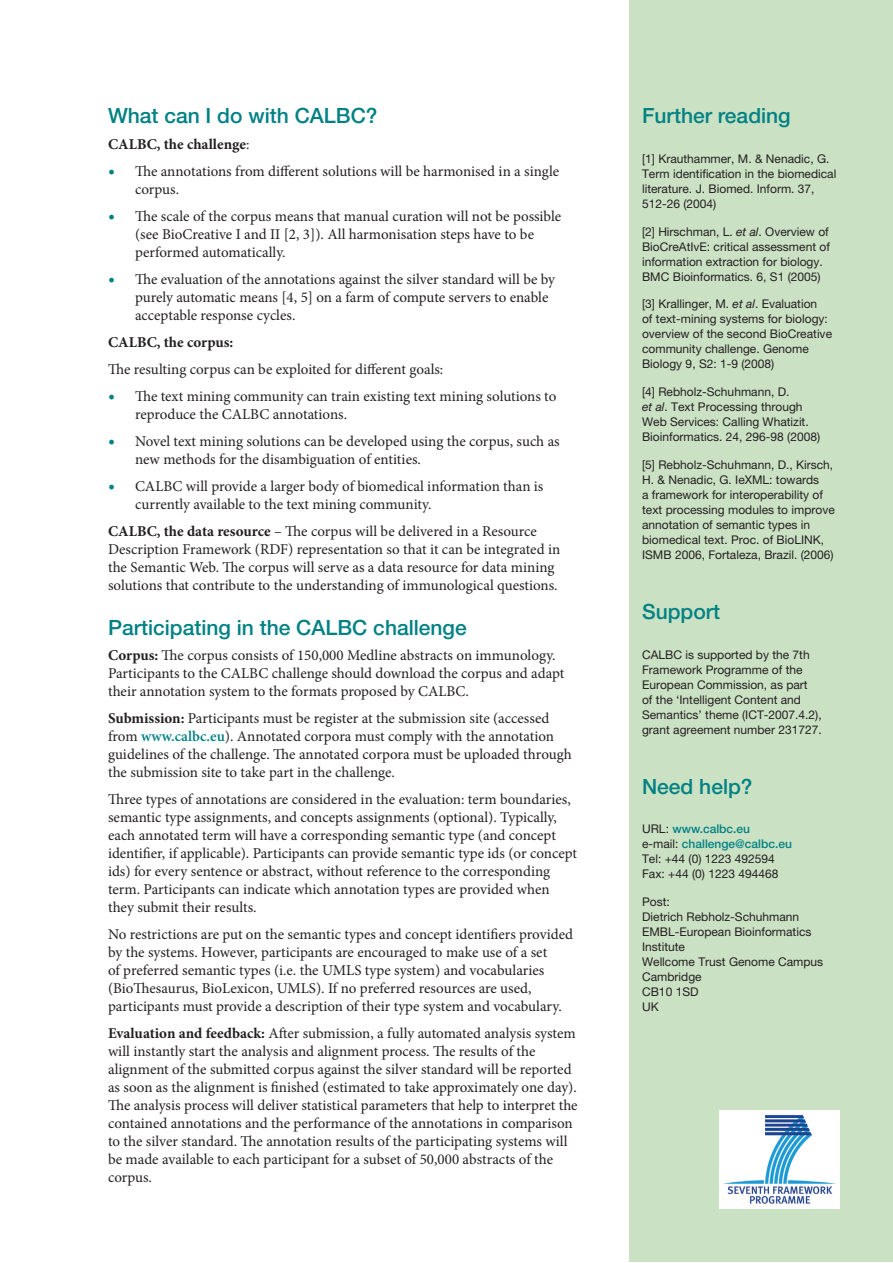
<style>
.page{position:relative;width:893px;height:1263px;background:#fff}
.page>*{position:absolute;margin:0;border:0;box-sizing:border-box;transform-origin:0 0}
.Heading_3{font:500 21px "Helvetica Neue LT Pro";color:#008184}
.box_heading{font:500 21px "Helvetica Neue LT Pro";color:#008184}
.Body_Text{font:15px/18px "Minion Pro";color:#231f20}
.Body_text_bullets{font:15px/18px "Minion Pro";color:#231f20}
.Body_Text-2{font:700 15px "Minion Pro";color:#231f20}
.box_text{font:12px/15px "Helvetica Neue LT Pro";color:#231f20}
.s1{font-weight:400}
.s2{font-size:18px;color:#008184}
.s3{font-weight:700}
.s4{font-weight:600;color:#008184}
.s5{font-style:italic}
.s6{font-weight:500;color:#008184}
</style>
<div class="page">
<div style="left:629px;top:0;width:264px;height:1261px;background:#cbe1c4"></div>
<img style="left:719px;top:1110px;width:120px;height:98px">
<p class="Heading_3" style="left:108px;top:103px;width:271px">What can I do with CALBC?</p>
<p class="Body_Text-2" style="left:108px;top:133px;width:143px">CALBC, the challenge<span class="s1">:</span></p>
<p class="Body_text_bullets" style="left:135px;top:162px;width:426px;text-indent:-27px"><span class="s2">•</span> The annotations from different solutions will be harmonised in a single corpus.</p>
<p class="Body_text_bullets" style="left:135px;top:207px;width:428px;text-indent:-27px"><span class="s2">•</span> The scale of the corpus means that manual curation will not be possible (see BioCreative I and II [2, 3]). All harmonisation steps have to be performed automatically.</p>
<p class="Body_text_bullets" style="left:135px;top:270px;width:422px;text-indent:-27px"><span class="s2">•</span> The evaluation of the annotations against the silver standard will be by purely automatic means [4, 5] on a farm of compute servers to enable acceptable response cycles.</p>
<p class="Body_Text-2" style="left:108px;top:331px;width:127px">CALBC, the corpus:</p>
<p class="Body_Text" style="left:108px;top:360px;width:337px">The resulting corpus can be exploited for different goals:</p>
<p class="Body_text_bullets" style="left:135px;top:387px;width:423px;text-indent:-27px"><span class="s2">•</span> The text mining community can train existing text mining solutions to reproduce the CALBC annotations.</p>
<p class="Body_text_bullets" style="left:135px;top:432px;width:426px;text-indent:-27px"><span class="s2">•</span> Novel text mining solutions can be developed using the corpus, such as new methods for the disambiguation of entities.</p>
<p class="Body_text_bullets" style="left:135px;top:477px;width:410px;text-indent:-27px"><span class="s2">•</span> CALBC will provide a larger body of biomedical information than is currently available to the text mining community.</p>
<p class="Body_Text" style="left:108px;top:522px;width:454px"><span class="s3">CALBC, the data resource</span> – The corpus will be delivered in a Resource Description Framework (RDF) representation so that it can be integrated in the Semantic Web. The corpus will serve as a data resource for data mining solutions that contribute to the understanding of immunological questions.</p>
<p class="Heading_3" style="left:108px;top:615px;width:360px">Participating in the CALBC challenge</p>
<p class="Body_Text" style="left:108px;top:646px;width:458px"><span class="s3">Corpus:</span> The corpus consists of 150,000 Medline abstracts on immunology.<br>Participants to the CALBC challenge should download the corpus and adapt their annotation system to the formats proposed by CALBC.</p>
<p class="Body_Text" style="left:108px;top:709px;width:465px"><span class="s3">Submission:</span> Participants must be register at the submission site (accessed from <span class="s4">www.calbc.eu</span>). Annotated corpora must comply with the annotation guidelines of the challenge. The annotated corpora must be uploaded through the submission site to take part in the challenge.</p>
<p class="Body_Text" style="left:108px;top:790px;width:470px">Three types of annotations are considered in the evaluation: term boundaries, semantic type assignments, and concepts assignments (optional). Typically, each annotated term will have a corresponding semantic type (and concept identifier, if applicable). Participants can provide semantic type ids (or concept ids) for every sentence or abstract, without reference to the corresponding term. Participants can indicate which annotation types are provided when they submit their results.</p>
<p class="Body_Text" style="left:108px;top:925px;width:466px">No restrictions are put on the semantic types and concept identifiers provided by the systems. However, participants are encouraged to make use of a set<br>of preferred semantic types (i.e. the UMLS type system) and vocabularies (BioThesaurus, BioLexicon, UMLS). If no preferred resources are used, participants must provide a description of their type system and vocabulary.</p>
<p class="Body_Text" style="left:108px;top:1024px;width:471px"><span class="s3">Evaluation and feedback:</span> After submission, a fully automated analysis system will instantly start the analysis and alignment process. The results of the alignment of the submitted corpus against the silver standard will be reported as soon as the alignment is finished (estimated to take approximately one day).<br>The analysis process will deliver statistical parameters that help to interpret the contained annotations and the performance of the annotations in comparison to the silver standard. The annotation results of the participating systems will be made available to each participant for a subset of 50,000 abstracts of the corpus.</p>
<p class="box_heading" style="left:642px;top:103px;width:150px">Further reading</p>
<p class="box_text" style="left:642px;top:151px;width:196px">[1] Krauthammer, M. &amp; Nenadic, G.<br>Term identification in the biomedical literature. J. Biomed. Inform. 37,<br>512-26 (2004)</p>
<p class="box_text" style="left:642px;top:224px;width:189px">[2] Hirschman, L. <span class="s5">et al</span>. Overview of BioCreAtIvE: critical assessment of information extraction for biology.<br>BMC Bioinformatics. 6, S1 (2005)</p>
<p class="box_text" style="left:642px;top:296px;width:191px">[3] Krallinger, M. <span class="s5">et al</span>. Evaluation<br>of text-mining systems for biology: overview of the second BioCreative community challenge. Genome<br>Biology 9, S2: 1-9 (2008)</p>
<p class="box_text" style="left:642px;top:384px;width:180px">[4] Rebholz-Schuhmann, D.<br><span class="s5">et al</span>. Text Processing through<br>Web Services: Calling Whatizit.<br>Bioinformatics. 24, 296-98 (2008)</p>
<p class="box_text" style="left:642px;top:457px;width:194px">[5] Rebholz-Schuhmann, D., Kirsch, H. &amp; Nenadic, G. IeXML: towards<br>a framework for interoperability of text processing modules to improve annotation of semantic types in biomedical text. Proc. of BioLINK, ISMB 2006, Fortaleza, Brazil. (2006)</p>
<p class="box_heading" style="left:642px;top:599px;width:80px">Support</p>
<p class="box_text" style="left:642px;top:647px;width:181px">CALBC is supported by the 7th<br>Framework Programme of the<br>European Commission, as part<br>of the ‘Intelligent Content and<br>Semantics’ theme (ICT-2007.4.2), grant agreement number 231727.</p>
<p class="box_heading" style="left:642px;top:774px;width:112px">Need help?</p>
<p class="box_text" style="left:642px;top:821px;width:151px">URL: <span class="s6">www.calbc.eu<br></span>e-mail: <span class="s6">challenge@calbc.eu<br></span>Tel: +44 (0) 1223 492594<br>Fax: +44 (0) 1223 494468</p>
<p class="box_text" style="left:642px;top:894px;width:183px">Post:<br>Dietrich Rebholz-Schuhmann<br>EMBL-European Bioinformatics<br>Institute<br>Wellcome Trust Genome Campus<br>Cambridge<br>CB10 1SD<br>UK</p>
</div>
